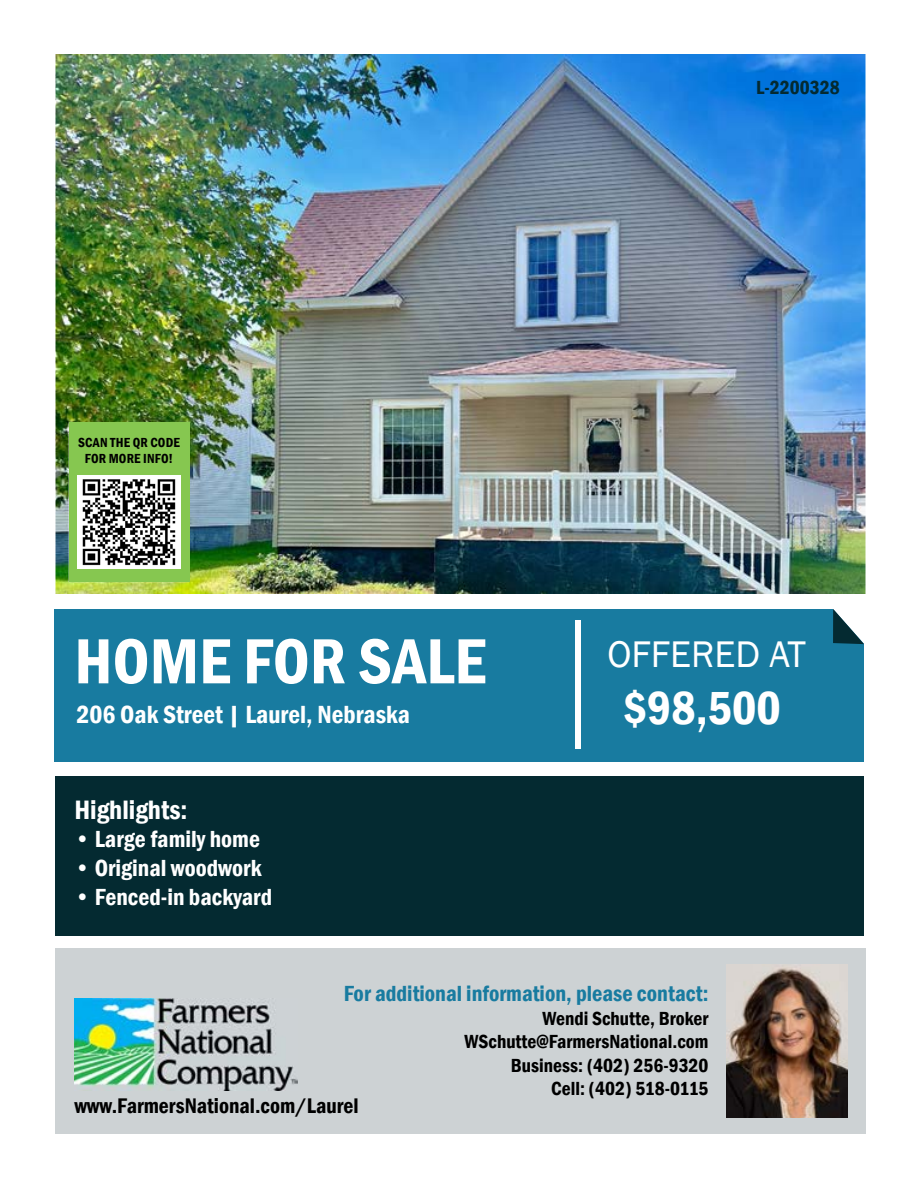
<style>
.page{position:relative;width:918px;height:1188px;background:#fff}
.page>*{position:absolute;margin:0;border:0;box-sizing:border-box;transform-origin:0 0}
.t1{font:600 condensed 66px "Franklin Gothic";color:#fff}
.t2{font:600 condensed 47.7px "Franklin Gothic";color:#fff}
.t3{font:38.1px "Franklin Gothic";color:#fff}
.t4{font:600 condensed 27.3px "Franklin Gothic";color:#fff}
.t5{font:600 condensed 25.5px "Franklin Gothic";color:#fff}
.t6{font:600 condensed 24px "Franklin Gothic";color:#fff}
.t7{font:600 condensed 22.5px "Franklin Gothic";color:#187ba0}
.t8{font:600 condensed 21.75px "Franklin Gothic";color:#000}
.t9{font:600 condensed 19.5px/23.4px "Franklin Gothic";color:#000;text-align:right}
.t10{font:600 condensed 19.5px "Franklin Gothic";color:#042a31}
.t11{font:600 condensed 13.5px/16.2px "Franklin Gothic";letter-spacing:.015em;color:#000;text-align:center}
</style>
<div class="page">
<div style="left:55px;top:948px;width:810px;height:186px;background:#cdd2d4"></div>
<div style="left:56px;top:776px;width:808px;height:160px;background:#042a31"></div>
<div style="left:54px;top:609px;width:810px;height:153px;background:#187ba0"></div>
<div style="left:575px;top:621px;width:6px;height:128px;background:#fff"></div>
<svg style="left:833px;top:609px;width:31px;height:36px"></svg>
<img style="left:56px;top:54px;width:810px;height:540px">
<div style="left:69px;top:422px;width:120px;height:160px;background:#86c750"></div>
<img style="left:78px;top:475px;width:102px;height:94px">
<img style="left:74px;top:999px;width:224px;height:91px">
<img style="left:726px;top:964px;width:121px;height:154px">
<p class="t11" style="left:78px;top:434px;width:103px">SCAN THE QR CODE<br>FOR MORE INFO!</p>
<p class="t10" style="left:756px;top:74px;width:85px">L-2200328</p>
<h1 class="t1" style="left:74px;top:617px;width:413px">HOME FOR SALE</h1>
<h3 class="t3" style="left:607px;top:631px;width:200px">OFFERED AT</h3>
<h3 class="t5" style="left:76px;top:698px;width:335px">206 Oak Street | Laurel, Nebraska</h3>
<h2 class="t2" style="left:623px;top:676px;width:160px">$98,500</h2>
<h3 class="t4" style="left:74px;top:791px;width:115px">Highlights:</h3>
<p class="t6" style="left:74px;top:823px;width:187px">• Large family home</p>
<p class="t6" style="left:74px;top:852px;width:189px">• Original woodwork</p>
<p class="t6" style="left:74px;top:881px;width:199px">• Fenced-in backyard</p>
<p class="t7" style="left:344px;top:979px;width:366px">For additional information, please contact:</p>
<p class="t9" style="left:464px;top:1006px;width:246px">Wendi Schutte, Broker<br>WSchutte@FarmersNational.com<br>Business: (402) 256-9320<br>Cell: (402) 518-0115</p>
<p class="t8" style="left:74px;top:1091px;width:286px">www.FarmersNational.com/Laurel</p>
</div>
